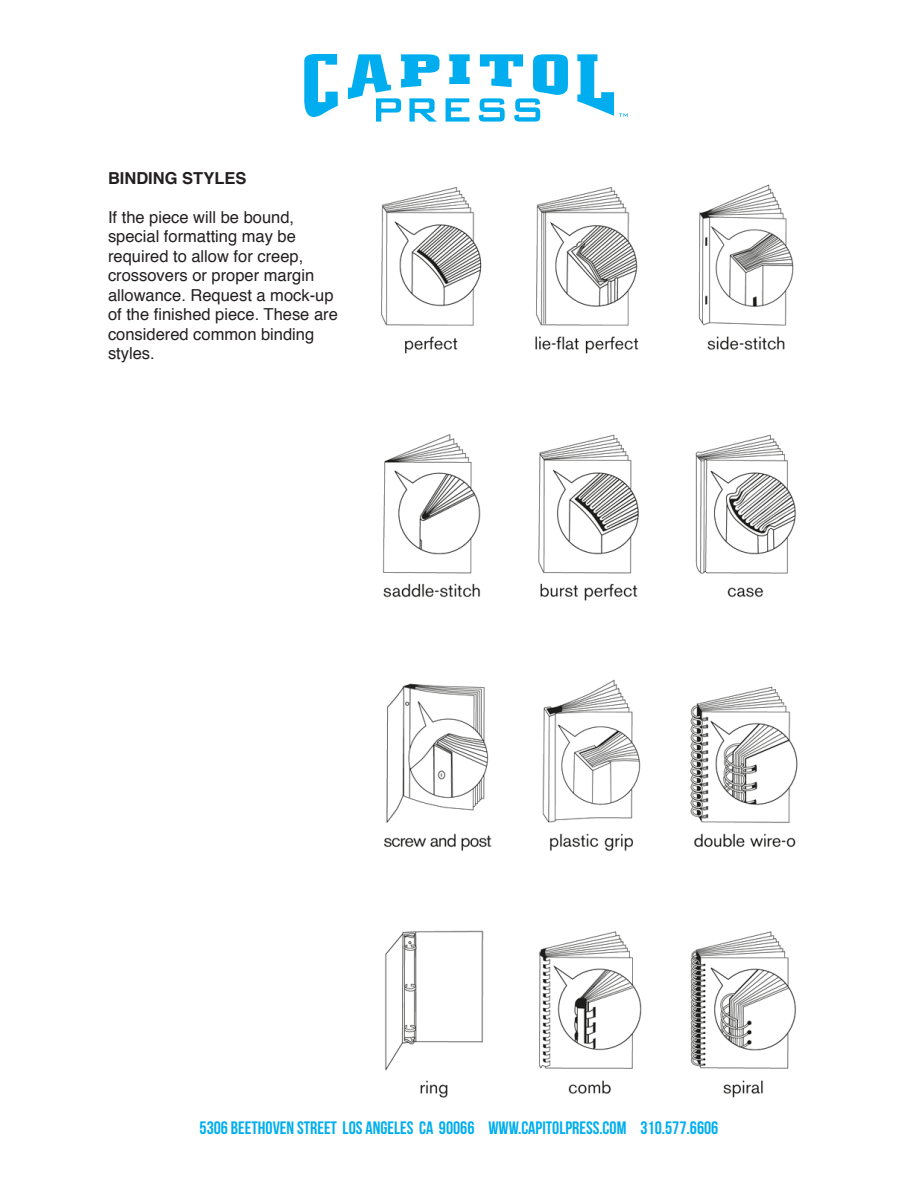
<style>
.page{position:relative;width:918px;height:1188px;background:#fff}
.page>*{position:absolute;margin:0;border:0;box-sizing:border-box;transform-origin:0 0}
.t1{font:18px "Bebas Neue";color:#00aeef}
.t2{font:16.5px/19.5px "Helvetica";color:#231f20}
.t3{font:700 16.5px "Helvetica";color:#231f20}
</style>
<div class="page">
<svg style="left:304px;top:54px;width:34px;height:63px"></svg>
<svg style="left:449px;top:54px;width:21px;height:30px"></svg>
<svg style="left:348px;top:54px;width:91px;height:68px"></svg>
<svg style="left:446px;top:98px;width:24px;height:24px"></svg>
<svg style="left:479px;top:54px;width:89px;height:68px"></svg>
<svg style="left:577px;top:54px;width:51px;height:63px"></svg>
<img style="left:381px;top:184px;width:417px;height:914px">
<p class="t3" style="left:108px;top:165px;width:140px">BINDING STYLES</p>
<p class="t2" style="left:108px;top:208px;width:231px">If the piece will be bound, special formatting may be required to allow for creep, crossovers or proper margin allowance. Request a mock-up of the finished piece. These are considered common binding styles.</p>
<p class="t1" style="left:200px;top:1118px;width:520px">5306 BEETHOVEN STREET LOS ANGELES CA 90066 WWW.CAPITOLPRESS.COM 310.577.6606</p>
</div>
